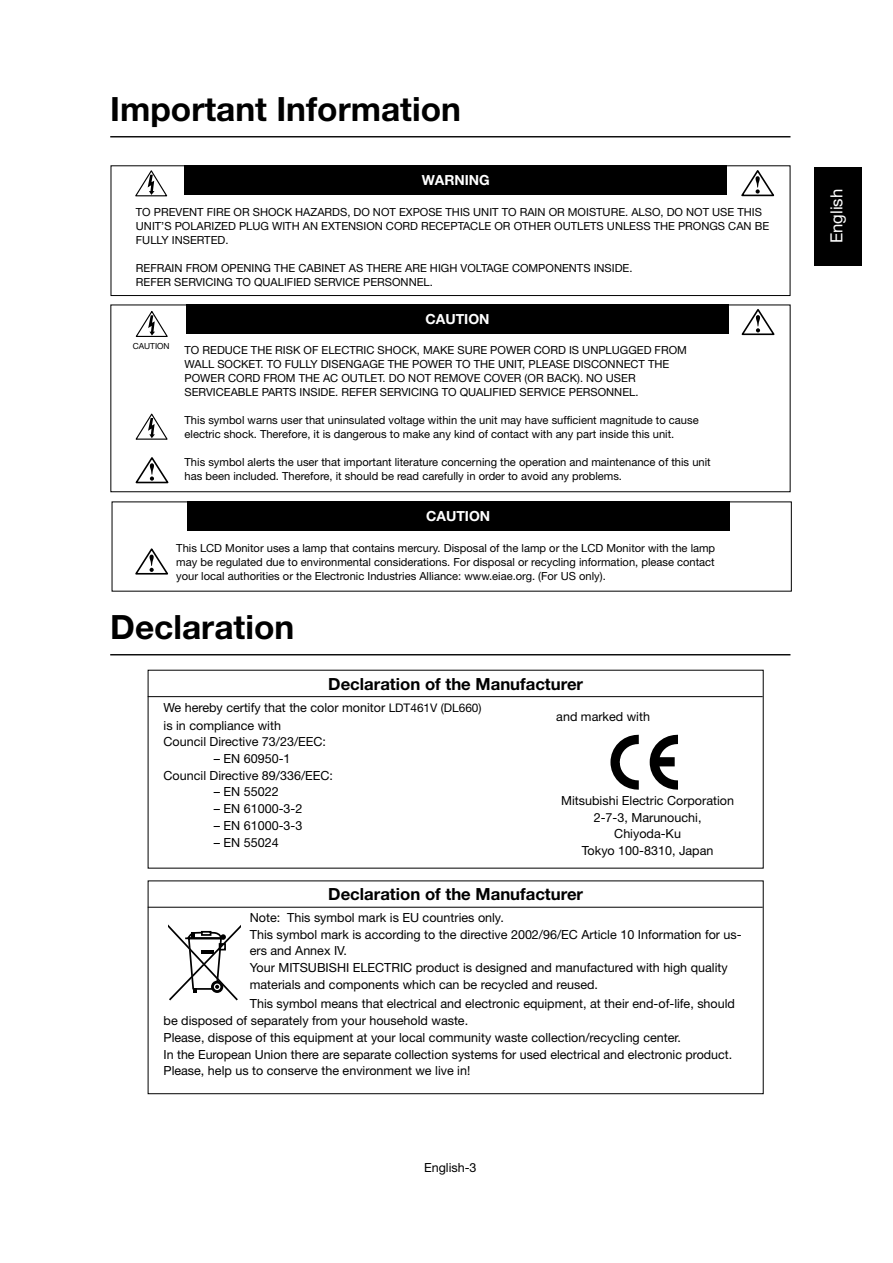
<style>
.page{position:relative;width:893px;height:1263px;background:#fff}
.page>*{position:absolute;margin:0;border:0;box-sizing:border-box;transform-origin:0 0}
.t1{font:700 33.45px "Helvetica Neue";color:#000}
.t2{font:700 16.8px "Helvetica Neue";color:#000}
.t3{font:16.8px "Helvetica Neue";color:#fff}
.t4{font:700 13.95px "Helvetica Neue";color:#fff}
.t5{font:12.6px/16.8px "Helvetica Neue";color:#000}
.t6{font:11.1px/14px "Helvetica Neue";color:#000}
.t7{font:8.4px "Helvetica Neue";color:#000}
.s1{font-size:11.85px}
</style>
<div class="page">
<div style="left:814px;top:167px;width:47px;height:98px;background:#000"></div>
<div style="left:184px;top:165px;width:543px;height:29px;background:#000"></div>
<div style="left:187px;top:305px;width:542px;height:29px;background:#000"></div>
<div style="left:188px;top:502px;width:542px;height:29px;background:#000"></div>
<svg style="left:741px;top:170px;width:34px;height:27px"></svg>
<svg style="left:741px;top:309px;width:34px;height:27px"></svg>
<svg style="left:135px;top:457px;width:34px;height:27px"></svg>
<svg style="left:135px;top:413px;width:33px;height:27px"></svg>
<svg style="left:135px;top:311px;width:33px;height:26px"></svg>
<svg style="left:135px;top:170px;width:33px;height:27px"></svg>
<hr style="left:110px;top:136px;width:680px;height:1px;background:#000">
<svg style="left:135px;top:548px;width:33px;height:27px"></svg>
<hr style="left:110px;top:654px;width:680px;height:1px;background:#000">
<svg style="left:147px;top:908px;width:617px;height:186px"></svg>
<svg style="left:147px;top:670px;width:617px;height:238px"></svg>
<div style="left:110px;top:305px;width:680px;height:187px;border:1px solid #000"></div>
<div style="left:111px;top:165px;width:679px;height:131px;border:1px solid #000"></div>
<div style="left:112px;top:502px;width:680px;height:90px;border:1px solid #000"></div>
<h1 class="t1" style="left:110px;top:98px;width:352px">Important Information</h1>
<p class="t4" style="left:422px;top:175px;width:69px">WARNING</p>
<p class="t6" style="left:136px;top:206px;width:635px">TO PREVENT FIRE OR SHOCK HAZARDS, DO NOT EXPOSE THIS UNIT TO RAIN OR MOISTURE. ALSO, DO NOT USE THIS<br>UNIT’S POLARIZED PLUG WITH AN EXTENSION CORD RECEPTACLE OR OTHER OUTLETS UNLESS THE PRONGS CAN BE<br>FULLY INSERTED.</p>
<p class="t6" style="left:136px;top:262px;width:498px">REFRAIN FROM OPENING THE CABINET AS THERE ARE HIGH VOLTAGE COMPONENTS INSIDE.<br>REFER SERVICING TO QUALIFIED SERVICE PERSONNEL.</p>
<p class="t7" style="left:133px;top:343px;width:38px">CAUTION</p>
<p class="t4" style="left:425px;top:314px;width:66px">CAUTION</p>
<p class="t6" style="left:185px;top:344px;width:504px">TO REDUCE THE RISK OF ELECTRIC SHOCK, MAKE SURE POWER CORD IS UNPLUGGED FROM WALL SOCKET. TO FULLY DISENGAGE THE POWER TO THE UNIT, PLEASE DISCONNECT THE POWER CORD FROM THE AC OUTLET. DO NOT REMOVE COVER (OR BACK). NO USER SERVICEABLE PARTS INSIDE. REFER SERVICING TO QUALIFIED SERVICE PERSONNEL.</p>
<p class="t6" style="left:185px;top:414px;width:516px">This symbol warns user that uninsulated voltage within the unit may have suf-cient magnitude to cause electric shock. Therefore, it is dangerous to make any kind of contact with any part inside this unit.</p>
<p class="t6" style="left:185px;top:456px;width:528px">This symbol alerts the user that important literature concerning the operation and maintenance of this unit has been included. Therefore, it should be read carefully in order to avoid any problems.</p>
<p class="t4" style="left:426px;top:511px;width:66px">CAUTION</p>
<p class="t6" style="left:176px;top:542px;width:540px;text-align:justify">This LCD Monitor uses a lamp that contains mercury. Disposal of the lamp or the LCD Monitor with the lamp may be regulated due to environmental considerations. For disposal or recycling information, please contact your local authorities or the Electronic Industries Alliance: www.eiae.org. (For US only).</p>
<h1 class="t1" style="left:110px;top:616px;width:186px">Declaration</h1>
<h2 class="t2" style="left:328px;top:678px;width:256px">Declaration of the Manufacturer</h2>
<p class="t5" style="left:164px;top:700px;width:319px;line-height:17.2px">We hereby certify that the color monitor <span class="s1">LDT461V (DL660) </span>is in compliance with<br>Council Directive 73/23/EEC:</p>
<p class="t5" style="left:164px;top:751px;width:171px;text-indent:50px">– EN 60950-1<br>Council Directive 89/336/EEC:</p>
<p class="t5" style="left:214px;top:785px;width:66px">– EN 55022</p>
<p class="t5" style="left:214px;top:802px;width:90px">– EN 61000-3-2</p>
<p class="t5" style="left:214px;top:818px;width:90px">– EN 61000-3-3</p>
<p class="t5" style="left:214px;top:835px;width:66px">– EN 55024</p>
<p class="t5" style="left:556px;top:710px;width:95px">and marked with</p>
<p class="t5" style="left:561px;top:793px;width:174px;text-align:center">Mitsubishi Electric Corporation<br>2-7-3, Marunouchi,<br>Chiyoda-Ku<br>Tokyo 100-8310, Japan</p>
<h2 class="t2" style="left:328px;top:888px;width:256px">Declaration of the Manufacturer</h2>
<p class="t5" style="left:250px;top:910px;width:493px">Note: This symbol mark is EU countries only.<br>This symbol mark is according to the directive 2002/96/EC Article 10 Information for us&shy;ers and Annex IV.<br>Your MITSUBISHI ELECTRIC product is designed and manufactured with high quality materials and components which can be recycled and reused.</p>
<p class="t5" style="left:164px;top:997px;width:573px;text-indent:86px">This symbol means that electrical and electronic equipment, at their end-of-life, should be disposed of separately from your household waste.<br>Please, dispose of this equipment at your local community waste collection/recycling center.<br>In the European Union there are separate collection systems for used electrical and electronic product.<br>Please, help us to conserve the environment we live in!</p>
<p class="t5" style="left:424px;top:1161px;width:54px">English-3</p>
<h2 class="t3" style="left:830px;top:243px;width:56px;rotate:-90deg">English</h2>
</div>
